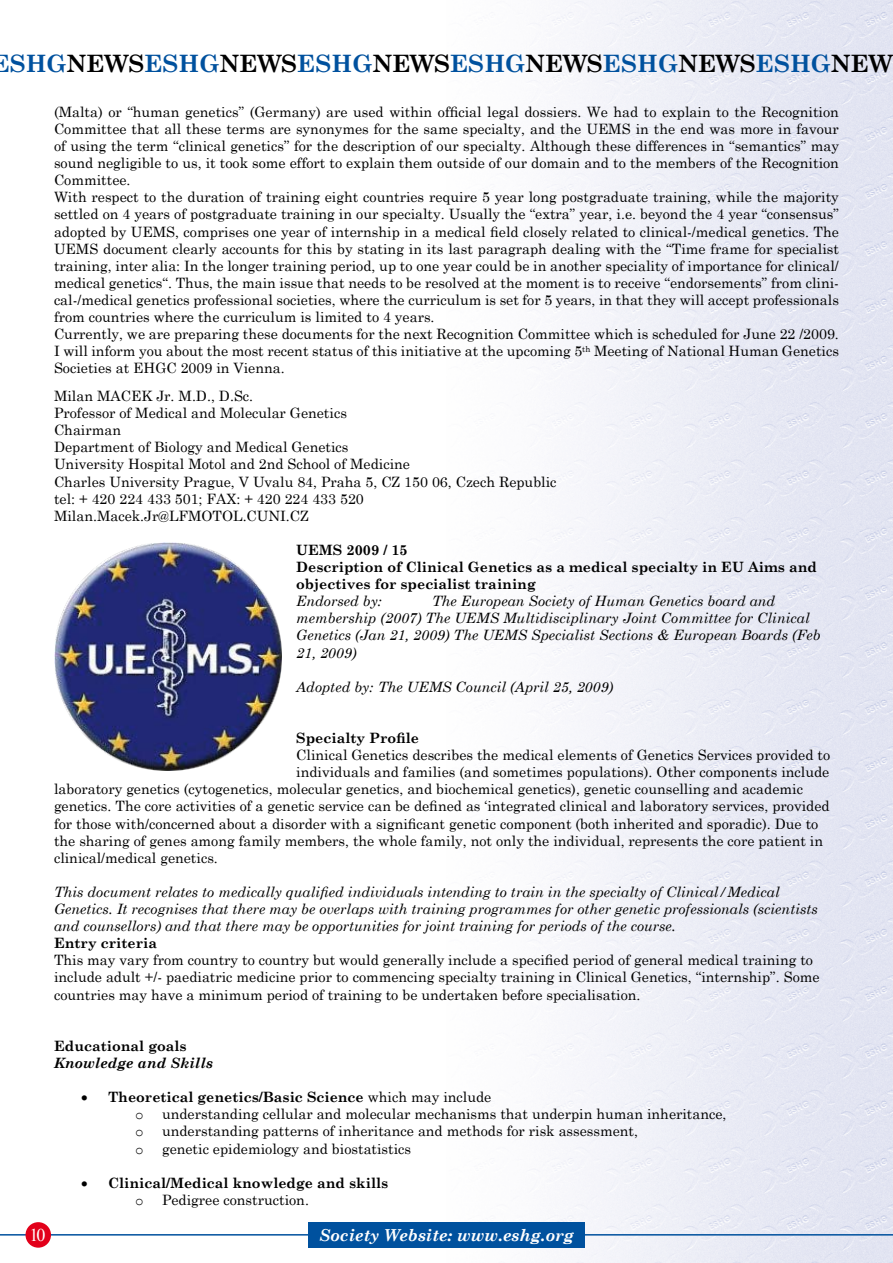
<style>
.page{position:relative;width:893px;height:1263px;background:#fff}
.page>*{position:absolute;margin:0;border:0;box-sizing:border-box;transform-origin:0 0}
.t1{font:700 24px "Century Schoolbook";color:#00519e}
.t2{font:18px "Times New Roman";color:#fff}
.t3{font:italic 700 16.5px "Century Schoolbook";color:#fff}
.t4{font:14.25px/17.1px "Century Schoolbook";color:#000}
.t5{font:italic 14.25px/17.1px "Century Schoolbook";color:#000}
.t6{font:700 14.25px/17.1px "Century Schoolbook";color:#000}
.t7{font:italic 700 14.25px "Century Schoolbook";color:#000}
.t8{font:14.25px "Courier New";color:#000}
.s1{color:#000}
.s2{font-weight:400}
</style>
<div class="page">
<img style="left:528px;top:0;width:365px;height:1263px">
<hr style="left:0;top:1234px;width:893px;height:1px;background:#00519e">
<div style="left:26px;top:1222px;width:25px;height:26px;background:#e2001a;border-radius:50%"></div>
<div style="left:308px;top:1222px;width:277px;height:26px;background:#00519e"></div>
<img style="left:54px;top:543px;width:228px;height:228px">
<h1 class="t1" style="left:-9px;top:44px;width:903px">ESHG<span class="s1">NEWS</span>ESHG<span class="s1">NEWS</span>ESHG<span class="s1">NEWS</span>ESHG<span class="s1">NEWS</span>ESHG<span class="s1">NEWS</span>ESHG<span class="s1">NEW</span></h1>
<p class="t4" style="left:54px;top:102px;width:786px">(Malta) or “human genetics” (Germany) are used within official legal dossiers. We had to explain to the Recognition Committee that all these terms are synonymes for the same specialty, and the UEMS in the end was more in favour of using the term “clinical genetics” for the description of our specialty. Although these differences in “semantics” may sound negligible to us, it took some effort to explain them outside of our domain and to the members of the Recognition Committee.<br>With respect to the duration of training eight countries require 5 year long postgraduate training, while the majority settled on 4 years of postgraduate training in our specialty. Usually the “extra” year, i.e. beyond the 4 year “consensus” adopted by UEMS, comprises one year of internship in a medical field closely related to clinical-/medical genetics. The UEMS document clearly accounts for this by stating in its last paragraph dealing with the “Time frame for specialist training, inter alia: In the longer training period, up to one year could be in another speciality of importance for clinical/ medical genetics“. Thus, the main issue that needs to be resolved at the moment is to receive “endorsements” from clini&shy;cal-/medical genetics professional societies, where the curriculum is set for 5 years, in that they will accept professionals from countries where the curriculum is limited to 4 years.<br>Currently, we are preparing these documents for the next Recognition Committee which is scheduled for June 22 /2009.<br>I will inform you about the most recent status of this initiative at the upcoming 5<sup>th</sup> Meeting of National Human Genetics Societies at EHGC 2009 in Vienna.</p>
<p class="t4" style="left:54px;top:386px;width:504px">Milan MACEK Jr. M.D., D.Sc.<br>Professor of Medical and Molecular Genetics<br>Chairman<br>Department of Biology and Medical Genetics<br>University Hospital Motol and 2nd School of Medicine<br>Charles University Prague, V Uvalu 84, Praha 5, CZ 150 06, Czech Republic tel: + 420 224 433 501; FAX: + 420 224 433 520<br>Milan.Macek.Jr@LFMOTOL.CUNI.CZ</p>
<p class="t6" style="left:296px;top:540px;width:522px">UEMS 2009 / 15<br>Description of Clinical Genetics as a medical specialty in EU Aims and objectives for specialist training</p>
<p class="t5" style="left:296px;top:592px;width:87px">Endorsed by:</p>
<p class="t5" style="left:296px;top:592px;width:526px;text-indent:136px">The European Society of Human Genetics board and membership (2007) The UEMS Multidisciplinary Joint Committee for Clinical Genetics (Jan 21, 2009) The UEMS Specialist Sections &amp; European Boards (Feb 21, 2009)</p>
<p class="t5" style="left:296px;top:677px;width:318px">Adopted by: The UEMS Council (April 25, 2009)</p>
<p class="t6" style="left:296px;top:729px;width:124px">Specialty Profile</p>
<p class="t4" style="left:296px;top:745px;width:535px">Clinical Genetics describes the medical elements of Genetics Services provided to</p>
<p class="t4" style="left:296px;top:762px;width:535px">individuals and families (and sometimes populations). Other components include</p>
<p class="t4" style="left:54px;top:779px;width:750px">laboratory genetics (cytogenetics, molecular genetics, and biochemical genetics), genetic counselling and academic</p>
<p class="t4" style="left:54px;top:796px;width:777px">genetics. The core activities of a genetic service can be defined as ‘integrated clinical and laboratory services, provided</p>
<p class="t4" style="left:54px;top:814px;width:766px">for those with/concerned about a disorder with a significant genetic component (both inherited and sporadic). Due to</p>
<p class="t4" style="left:54px;top:831px;width:771px">the sharing of genes among family members, the whole family, not only the individual, represents the core patient in</p>
<p class="t4" style="left:54px;top:848px;width:165px">clinical/medical genetics.</p>
<p class="t5" style="left:54px;top:883px;width:765px">This document relates to medically qualified individuals intending to train in the specialty of Clinical/Medical<br>Genetics. It recognises that there may be overlaps with training programmes for other genetic professionals (scientists and counsellors) and that there may be opportunities for joint training for periods of the course.</p>
<p class="t6" style="left:54px;top:934px;width:105px">Entry criteria</p>
<p class="t4" style="left:54px;top:950px;width:767px">This may vary from country to country but would generally include a specified period of general medical training to include adult +/- paediatric medicine prior to commencing specialty training in Clinical Genetics, “internship”. Some countries may have a minimum period of training to be undertaken before specialisation.</p>
<p class="t6" style="left:54px;top:1036px;width:134px">Educational goals</p>
<p class="t7" style="left:54px;top:1052px;width:160px">Knowledge and Skills</p>
<p class="t6" style="left:81px;top:1088px;width:412px">• Theoretical genetics/Basic Science <span class="s2">which may include</span></p>
<p class="t8" style="left:135px;top:1106px;width:10px">o</p>
<p class="t4" style="left:162px;top:1104px;width:566px">understanding cellular and molecular mechanisms that underpin human inheritance,</p>
<p class="t8" style="left:135px;top:1123px;width:10px">o</p>
<p class="t4" style="left:162px;top:1121px;width:478px">understanding patterns of inheritance and methods for risk assessment,</p>
<p class="t8" style="left:135px;top:1140px;width:10px">o</p>
<p class="t4" style="left:162px;top:1138px;width:251px">genetic epidemiology and biostatistics</p>
<p class="t6" style="left:81px;top:1173px;width:309px">• Clinical/Medical knowledge and skills</p>
<p class="t8" style="left:135px;top:1191px;width:10px">o</p>
<p class="t4" style="left:162px;top:1190px;width:148px">Pedigree construction.</p>
<p class="t2" style="left:30px;top:1223px;width:18px">10</p>
<p class="t3" style="left:319px;top:1222px;width:256px">Society Website: www.eshg.org</p>
</div>
